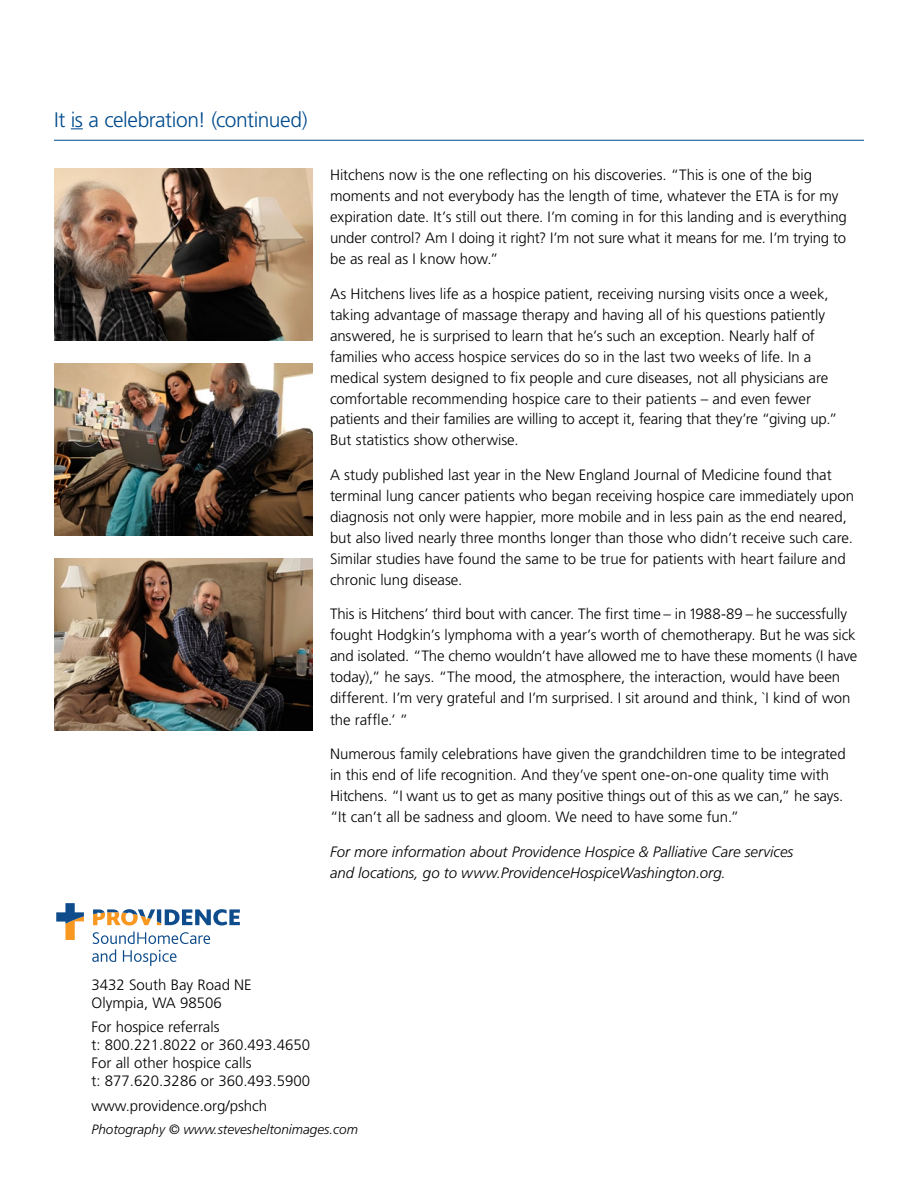
<style>
.page{position:relative;width:918px;height:1188px;background:#fff}
.page>*{position:absolute;margin:0;border:0;box-sizing:border-box;transform-origin:0 0}
.t1{font:300 21px "Frutiger LT Std";letter-spacing:-.02em;color:#004b8d}
.t2{font:300 15px/21px "Frutiger LT Std";letter-spacing:-.005em;color:#000}
.t3{font:italic 300 15px/21px "Frutiger LT Std";color:#000}
.t4{font:italic 300 13.5px "Frutiger LT Std";color:#000}
</style>
<div class="page">
<svg style="left:56px;top:903px;width:184px;height:63px"></svg>
<svg style="left:71px;top:128px;width:12px;height:1px"></svg>
<hr style="left:54px;top:140px;width:810px;height:1px;background:#004b8d">
<img style="left:54px;top:169px;width:259px;height:172px">
<img style="left:54px;top:364px;width:259px;height:172px">
<img style="left:54px;top:559px;width:259px;height:171px">
<h1 class="t1" style="left:54px;top:108px;width:255px">It is a celebration! (continued)</h1>
<p class="t2" style="left:330px;top:165px;width:519px">Hitchens now is the one reflecting on his discoveries. “This is one of the big moments and not everybody has the length of time, whatever the ETA is for my expiration date. It’s still out there. I’m coming in for this landing and is everything under control? Am I doing it right? I’m not sure what it means for me. I’m trying to be as real as I know how.”</p>
<p class="t2" style="left:330px;top:283px;width:509px">As Hitchens lives life as a hospice patient, receiving nursing visits once a week, taking advantage of massage therapy and having all of his questions patiently answered, he is surprised to learn that he’s such an exception. Nearly half of families who access hospice services do so in the last two weeks of life. In a medical system designed to fix people and cure diseases, not all physicians are comfortable recommending hospice care to their patients – and even fewer patients and their families are willing to accept it, fearing that they’re “giving up.” But statistics show otherwise.</p>
<p class="t2" style="left:330px;top:465px;width:526px">A study published last year in the New England Journal of Medicine found that terminal lung cancer patients who began receiving hospice care immediately upon diagnosis not only were happier, more mobile and in less pain as the end neared, but also lived nearly three months longer than those who didn’t receive such care.<br>Similar studies have found the same to be true for patients with heart failure and chronic lung disease.</p>
<p class="t2" style="left:330px;top:604px;width:529px">This is Hitchens’ third bout with cancer. The first time – in 1988-89 – he successfully fought Hodgkin’s lymphoma with a year’s worth of chemotherapy. But he was sick and isolated. “The chemo wouldn’t have allowed me to have these moments (I have today),” he says. “The mood, the atmosphere, the interaction, would have been different. I’m very grateful and I’m surprised. I sit around and think, `I kind of won the raffle.’ ”</p>
<p class="t2" style="left:330px;top:744px;width:517px">Numerous family celebrations have given the grandchildren time to be integrated in this end of life recognition. And they’ve spent one-on-one quality time with Hitchens. “I want us to get as many positive things out of this as we can,” he says. “It can’t all be sadness and gloom. We need to have some fun.”</p>
<p class="t3" style="left:330px;top:841px;width:465px">For more information about Providence Hospice &amp; Palliative Care services and locations, go to www.ProvidenceHospiceWashington.org.</p>
<p class="t2" style="left:92px;top:976px;width:162px;line-height:18px">3432 South Bay Road NE<br>Olympia, WA 98506</p>
<p class="t2" style="left:92px;top:1018px;width:220px;line-height:18px">For hospice referrals<br>t: 800.221.8022 or 360.493.4650<br>For all other hospice calls<br>t: 877.620.3286 or 360.493.5900</p>
<p class="t2" style="left:92px;top:1096px;width:177px">www.providence.org/pshch</p>
<p class="t4" style="left:92px;top:1122px;width:268px">Photography © www.stevesheltonimages.com</p>
</div>
